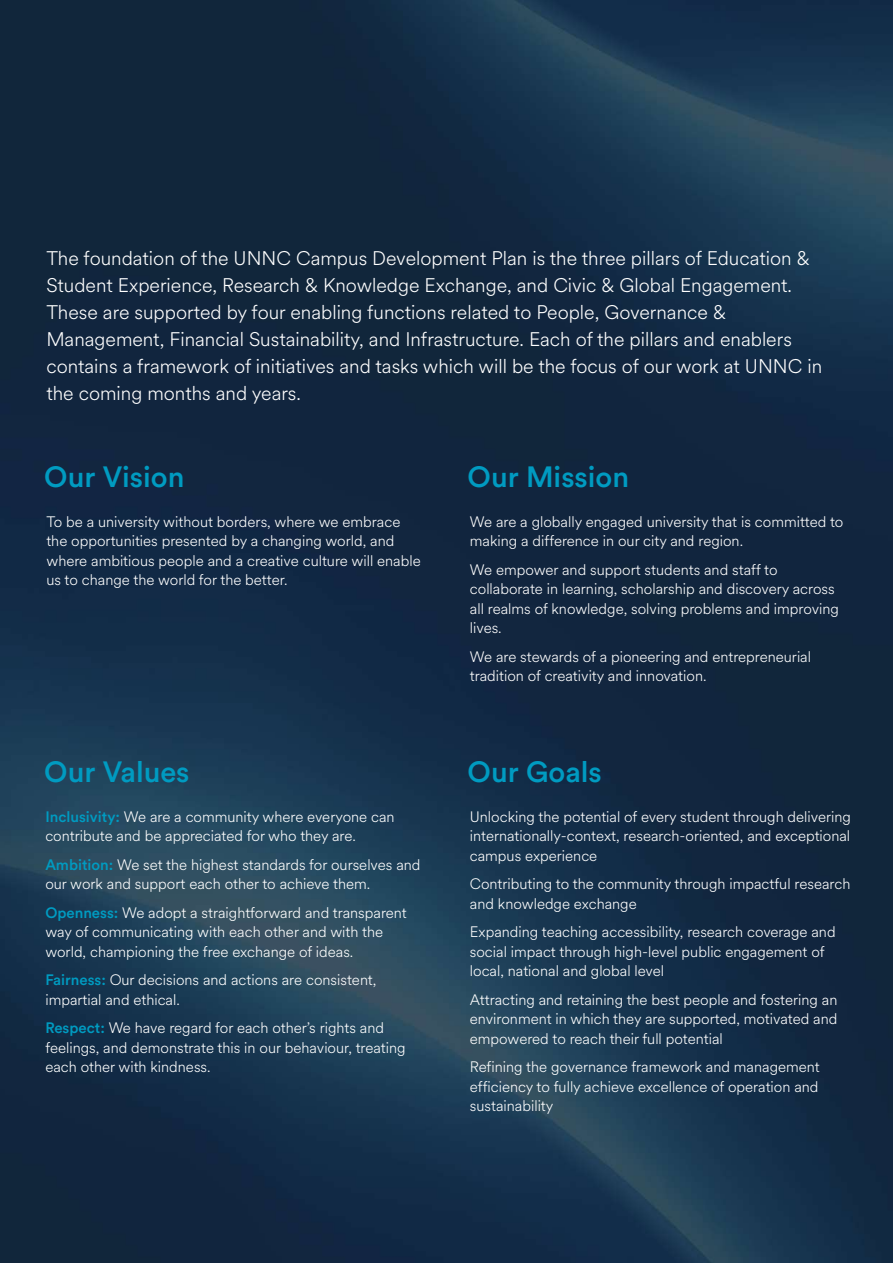
<style>
.page{position:relative;width:893px;height:1263px;background:#fff}
.page>*{position:absolute;margin:0;border:0;box-sizing:border-box;transform-origin:0 0}
.t1{font:500 29.1px "Circular Std";color:#009bc1}
.t2{font:300 19.5px/27px "Circular Spotify Text";color:#fff}
.t3{font:300 15px/19.5px "Circular Spotify Text";color:#fff}
.s1{font-family:"Circular Std";font-weight:500;color:#009bc1}
</style>
<div class="page">
<img style="left:0;top:0;width:893px;height:1263px">
<p class="t2" style="left:46px;top:245px;width:777px">The foundation of the UNNC Campus Development Plan is the three pillars of Education &amp; Student Experience, Research &amp; Knowledge Exchange, and Civic &amp; Global Engagement.<br>These are supported by four enabling functions related to People, Governance &amp; Management, Financial Sustainability, and Infrastructure. Each of the pillars and enablers contains a framework of initiatives and tasks which will be the focus of our work at UNNC in the coming months and years.</p>
<h1 class="t1" style="left:44px;top:459px;width:142px">Our Vision</h1>
<p class="t3" style="left:46px;top:512px;width:376px">To be a university without borders, where we embrace the opportunities presented by a changing world, and where ambitious people and a creative culture will enable us to change the world for the better.</p>
<h1 class="t1" style="left:44px;top:753px;width:147px">Our Values</h1>
<p class="t3" style="left:45px;top:807px;width:351px"><span class="s1">Inclusivity:</span> We are a community where everyone can contribute and be appreciated for who they are.</p>
<p class="t3" style="left:45px;top:855px;width:377px"><span class="s1">Ambition:</span> We set the highest standards for ourselves and our work and support each other to achieve them.</p>
<p class="t3" style="left:45px;top:903px;width:363px"><span class="s1">Openness:</span> We adopt a straightforward and transparent way of communicating with each other and with the world, championing the free exchange of ideas.</p>
<p class="t3" style="left:45px;top:970px;width:333px"><span class="s1">Fairness:</span> Our decisions and actions are consistent, impartial and ethical.</p>
<p class="t3" style="left:45px;top:1018px;width:362px"><span class="s1">Respect:</span> We have regard for each other’s rights and feelings, and demonstrate this in our behaviour, treating each other with kindness.</p>
<h1 class="t1" style="left:468px;top:459px;width:163px">Our Mission</h1>
<p class="t3" style="left:470px;top:512px;width:375px">We are a globally engaged university that is committed to making a difference in our city and region.</p>
<p class="t3" style="left:470px;top:560px;width:371px">We empower and support students and staff to collaborate in learning, scholarship and discovery across all realms of knowledge, solving problems and improving lives.</p>
<p class="t3" style="left:470px;top:647px;width:343px">We are stewards of a pioneering and entrepreneurial tradition of creativity and innovation.</p>
<h1 class="t1" style="left:468px;top:753px;width:136px">Our Goals</h1>
<p class="t3" style="left:470px;top:807px;width:383px;text-align:justify">Unlocking the potential of every student through delivering internationally-context, research-oriented, and exceptional campus experience</p>
<p class="t3" style="left:470px;top:874px;width:382px">Contributing to the community through impactful research and knowledge exchange</p>
<p class="t3" style="left:470px;top:922px;width:367px">Expanding teaching accessibility, research coverage and social impact through high-level public engagement of local, national and global level</p>
<p class="t3" style="left:470px;top:990px;width:369px;text-align:justify">Attracting and retaining the best people and fostering an environment in which they are supported, motivated and empowered to reach their full potential</p>
<p class="t3" style="left:470px;top:1057px;width:351px;text-align:justify">Refining the governance framework and management efficiency to fully achieve excellence of operation and sustainability</p>
</div>
